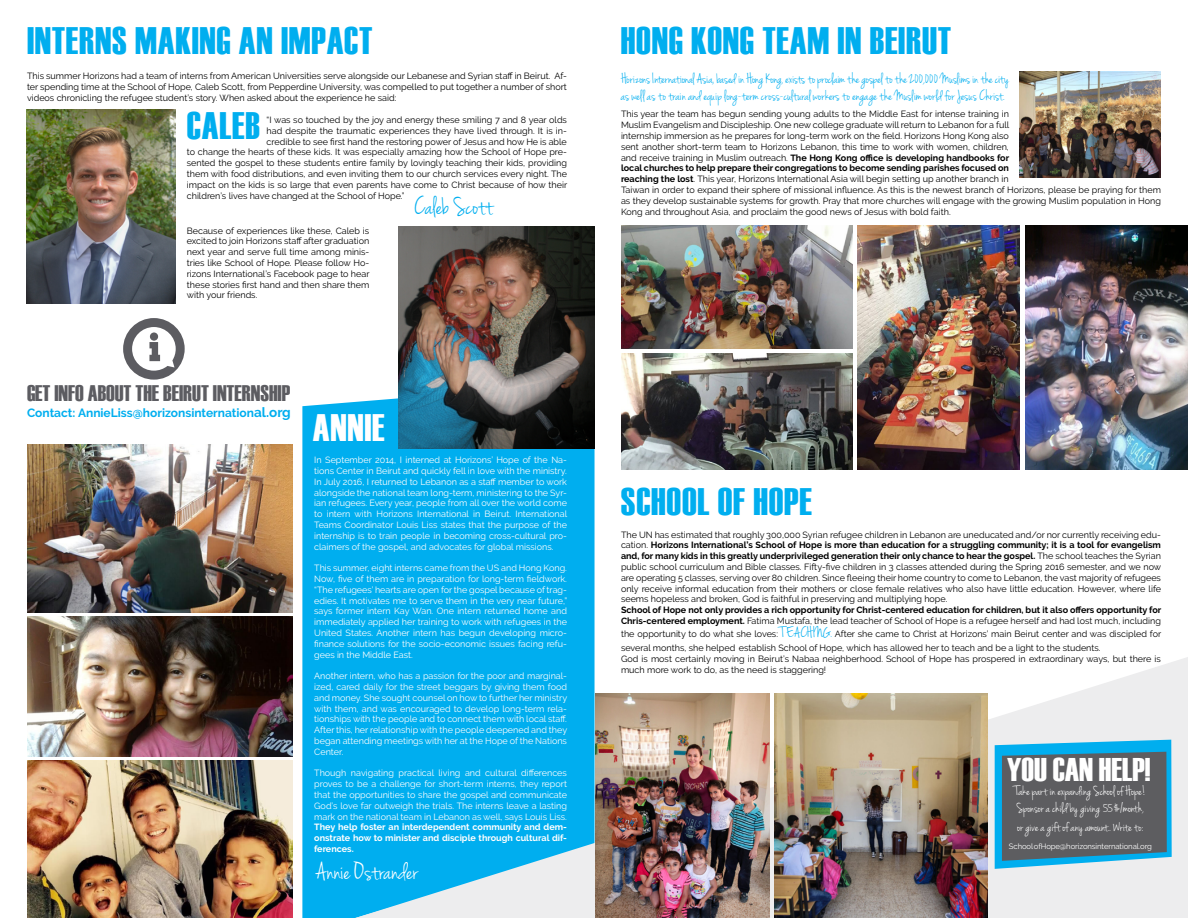
<style>
.page{position:relative;width:1188px;height:918px;background:#fff}
.page>*{position:absolute;margin:0;border:0;box-sizing:border-box;transform-origin:0 0}
.t1{font:38.25px "Haettenschweiler";letter-spacing:.02em;color:#00aeef}
.t2{font:38.25px "Haettenschweiler";color:#fff}
.t3{font:32.78px "Haettenschweiler";color:#fff}
.t4{font:26.25px "Jenna Sue";color:#fff}
.t5{font:26.25px "Jenna Sue";color:#00aeef}
.t6{font:22.5px "Haettenschweiler";color:#5c5c61}
.t7{font:15px/17.2px "Jenna Sue";color:#00aeef}
.t8{font:14.1px/17px "Jenna Sue";color:#fff}
.t9{font:700 12px "Raleway";color:#00aeef}
.t10{font:9px/10.8px "Raleway";color:#000;text-align:justify}
.t11{font:9px/10.8px "Raleway";color:#fff;text-align:justify}
.t12{font:700 9px/10.8px "Raleway";color:#000}
.t13{font:700 9px/10.8px "Raleway";color:#fff;text-align:justify}
.t14{font:7.73px "Raleway";letter-spacing:-.01em;color:#fff}
.s1{font-size:13.5px}
.s2{font-weight:700}
.s3{font-weight:400}
.s4{font-family:"Jenna Sue";font-size:15.75px;color:#00aeef}
.s5{color:#00aeef}
</style>
<div class="page">
<div style="left:302px;top:382px;width:293px;height:536px;background:#00aeef"></div>
<img style="left:27px;top:110px;width:148px;height:193px">
<img style="left:399px;top:226px;width:195px;height:222px">
<img style="left:28px;top:761px;width:264px;height:157px">
<img style="left:27px;top:444px;width:265px;height:169px">
<svg style="left:355px;top:657px;width:833px;height:261px"></svg>
<img style="left:595px;top:694px;width:174px;height:224px">
<img style="left:775px;top:694px;width:213px;height:224px">
<img style="left:1020px;top:71px;width:141px;height:106px">
<img style="left:621px;top:225px;width:232px;height:123px">
<img style="left:621px;top:353px;width:232px;height:116px">
<img style="left:858px;top:225px;width:162px;height:244px">
<img style="left:1026px;top:225px;width:162px;height:244px">
<div style="left:123px;top:318px;width:62px;height:62px;background:#5c5c61;border-radius:50%"></div>
<svg style="left:132px;top:327px;width:44px;height:44px"></svg>
<div style="left:150px;top:332px;width:8px;height:9px;background:#5c5c61;border-radius:50%"></div>
<img style="left:27px;top:617px;width:265px;height:140px">
<svg style="left:995px;top:740px;width:177px;height:129px;background:#557684"></svg>
<h1 class="t1" style="left:27px;top:19px;width:24px">INTERNS</h1>
<h1 class="t1" style="left:135px;top:19px;width:172px">MAKING AN IMPACT</h1>
<p class="t10" style="left:27px;top:70px;width:541px">This summer Horizons had a team of interns from American Universities serve alongside our Lebanese and Syrian staff in Beirut. Af&shy;ter spending time at the School of Hope, Caleb Scott, from Pepperdine University, was compelled to put together a number of short videos chronicling the refugee student’s story. When asked about the experience he said:</p>
<h1 class="t1" style="left:187px;top:104px;width:31px">CALEB</h1>
<p class="t10" style="left:267px;top:114px;width:302px">“I was so touched by the joy and energy these smiling 7 and 8 year olds</p>
<p class="t10" style="left:267px;top:125px;width:302px">had despite the traumatic experiences they have lived through. It is in-</p>
<p class="t10" style="left:267px;top:136px;width:302px">credible to see first hand the restoring power of Jesus and how He is able</p>
<p class="t10" style="left:187px;top:147px;width:382px">to change the hearts of these kids. It was especially amazing how the School of Hope pre-</p>
<p class="t10" style="left:187px;top:158px;width:382px">sented the gospel to these students entire family by lovingly teaching their kids, providing</p>
<p class="t10" style="left:187px;top:168px;width:382px">them with food distributions, and even inviting them to our church services every night. The</p>
<p class="t10" style="left:187px;top:179px;width:382px">impact on the kids is so large that even parents have come to Christ because of how their</p>
<p class="t10" style="left:187px;top:190px;width:219px">children’s lives have changed at the School of Hope.”</p>
<p class="t10" style="left:187px;top:225px;width:184px">Because of experiences like these, Caleb is excited to join Horizons staff after graduation next year and serve full time among minis&shy;tries like School of Hope. Please follow Ho&shy;rizons International’s Facebook page to hear these stories first hand and then share them with your friends.</p>
<h3 class="t5" style="left:414px;top:191px;width:80px">Caleb Scott</h3>
<h3 class="t6" style="left:27px;top:380px;width:71px">GETINFO ABOUT</h3>
<h3 class="t6" style="left:136px;top:380px;width:45px">THE BEIRUT</h3>
<h3 class="t6" style="left:213px;top:380px;width:14px">INTERNSHIP</h3>
<h3 class="t9" style="left:27px;top:406px;width:265px">Contact: AnnieLiss@horizonsinternation<span class="s1">al.org</span></h3>
<h1 class="t2" style="left:313px;top:406px;width:32px">ANNIE</h1>
<p class="t11" style="left:314px;top:455px;width:255px">In September 2014, I interned at Horizons’ Hope of the Na&shy;tions Center in Beirut and quickly fell in love with the ministry.<br>In July 2016, I returned to Lebanon as a staff member to work alongside the national team long-term, ministering to the Syr&shy;ian refugees. Every year, people from all over the world come to intern with Horizons International in Beirut. International Teams Coordinator Louis Liss states that the purpose of the internship is to train people in becoming cross-cultural pro&shy;claimers of the gospel, and advocates for global missions.</p>
<p class="t11" style="left:314px;top:563px;width:255px">This summer, eight interns came from the US and Hong Kong.<br>Now, five of them are in preparation for long-term fieldwork. “The refugees’ hearts are open for the gospel because of trag&shy;edies. It motivates me to serve them in the very near future,” says former intern Kay Wan. One intern returned home and immediately applied her training to work with refugees in the United States. Another intern has begun developing micro&shy;finance solutions for the socio-economic issues facing refu&shy;gees in the Middle East.</p>
<p class="t11" style="left:314px;top:671px;width:255px">Another intern, who has a passion for the poor and marginal&shy;ized, cared daily for the street beggars by giving them food and money. She sought counsel on how to further her ministry with them, and was encouraged to develop long-term rela&shy;tionships with the people and to connect them with local staff.<br>After this, her relationship with the people deepened and they began attending meetings with her at the Hope of the Nations Center.</p>
<p class="t11" style="left:314px;top:768px;width:254px">Though navigating practical living and cultural differences proves to be a challenge for short-term interns, they report that the opportunities to share the gospel and communicate God’s love far outweigh the trials. The interns leave a lasting mark on the national team in Lebanon as well, says Louis Liss.</p>
<p class="t13" style="left:314px;top:822px;width:254px">They help foster an interdependent community and dem&shy;onstrate how to minister and disciple through cultural dif&shy;ferences.</p>
<h3 class="t4" style="left:316px;top:857px;width:103px">Annie Ostrander</h3>
<h1 class="t1" style="left:621px;top:19px;width:159px">HONG KONG TEAM</h1>
<h1 class="t1" style="left:837px;top:19px;width:47px">IN BEIRUT</h1>
<h3 class="t7" style="left:621px;top:70px;width:390px">Horizons International Asia, based in Hong Kong, exists to proclaim the gospel to the 200,000 Muslims in the city as well as to train and equip long-term cross-cultural workers to engage the Muslim world for Jesus Christ.</h3>
<p class="t10" style="left:621px;top:109px;width:542px;text-align:left">This year the team has begun sending young adults to the Middle East for intense training in<br>Muslim Evangelism and Discipleship. One new college graduate will return to Lebanon for a full<br>internship immersion as he prepares for long-term work on the field. Horizons Hong Kong also<br>sent another short-term team to Horizons Lebanon, this time to work with women, children,<br>and receive training in Muslim outreach. <span class="s2">The Hong Kong office is developing handbooks for<br>local churches to help prepare their congregations to become sending parishes focused on<br>reaching the lost</span>. This year, Horizons International Asia will begin setting up another branch in<br>Taiwan in order to expand their sphere of missional influence. As this is the newest branch of Horizons, please be praying for them as they develop sustainable systems for growth. Pray that more churches will engage with the growing Muslim population in Hong Kong and throughout Asia, and proclaim the good news of Jesus with bold faith.</p>
<h1 class="t1" style="left:621px;top:479px;width:16px">SCHOOL</h1>
<h1 class="t1" style="left:718px;top:479px;width:52px">OF HOPE</h1>
<p class="t10" style="left:621px;top:529px;width:542px">The UN has estimated that roughly 300,000 Syrian refugee children in Lebanon are uneducated and/or nor currently receiving edu&shy;cation. <span class="s2">Horizons International’s School of Hope is more than education for a struggling community; it is a tool for evangelism and, for many kids in this greatly underprivileged generation their only chance to hear the gospel.</span> The school teaches the Syrian public school curriculum and Bible classes. Fifty-five children in 3 classes attended during the Spring 2016 semester, and we now are operating 5 classes, serving over 80 children. Since fleeing their home country to come to Lebanon, the vast majority of refugees only receive informal education from their mothers or close female relatives who also have little education. However, where life seems hopeless and broken, God is faithful in preserving and multiplying hope.</p>
<p class="t12" style="left:621px;top:605px;width:542px">School of Hope not only provides a rich opportunity for Christ-centered education for children, but it also offers opportunity for<br>Chris-centered employment. <span class="s3">Fatima Mustafa, the lead teacher of School of Hope is a refugee herself and had lost much, including</span></p>
<p class="t10" style="left:621px;top:629px;width:168px">the opportunity to do what she loves: <span class="s4">teaching</span></p>
<p class="t10" style="left:621px;top:628px;width:542px;line-height:13.5px;text-indent:210px"><span class="s5">.</span> After she came to Christ at Horizons’ main Beirut center and was discipled for several months, she helped establish School of Hope, which has allowed her to teach and be a light to the students.</p>
<p class="t10" style="left:621px;top:653px;width:541px">God is most certainly moving in Beirut’s Nabaa neighberhood. School of Hope has prospered in extraordinary ways, but there is much more work to do, as the need is staggering!</p>
<h2 class="t3" style="left:1007px;top:751px;width:145px">YOUCANHELP!</h2>
<h3 class="t8" style="left:1015px;top:783px;width:132px">Take part in expanding School of Hope!<br>Sponsor a child by giving 55$/month,</h3>
<h3 class="t8" style="left:1017px;top:819px;width:128px">or give a gift of any amount.. Write to:</h3>
<p class="t14" style="left:1009px;top:842px;width:144px">SchoolofHope@horizonsinternational.org</p>
</div>
